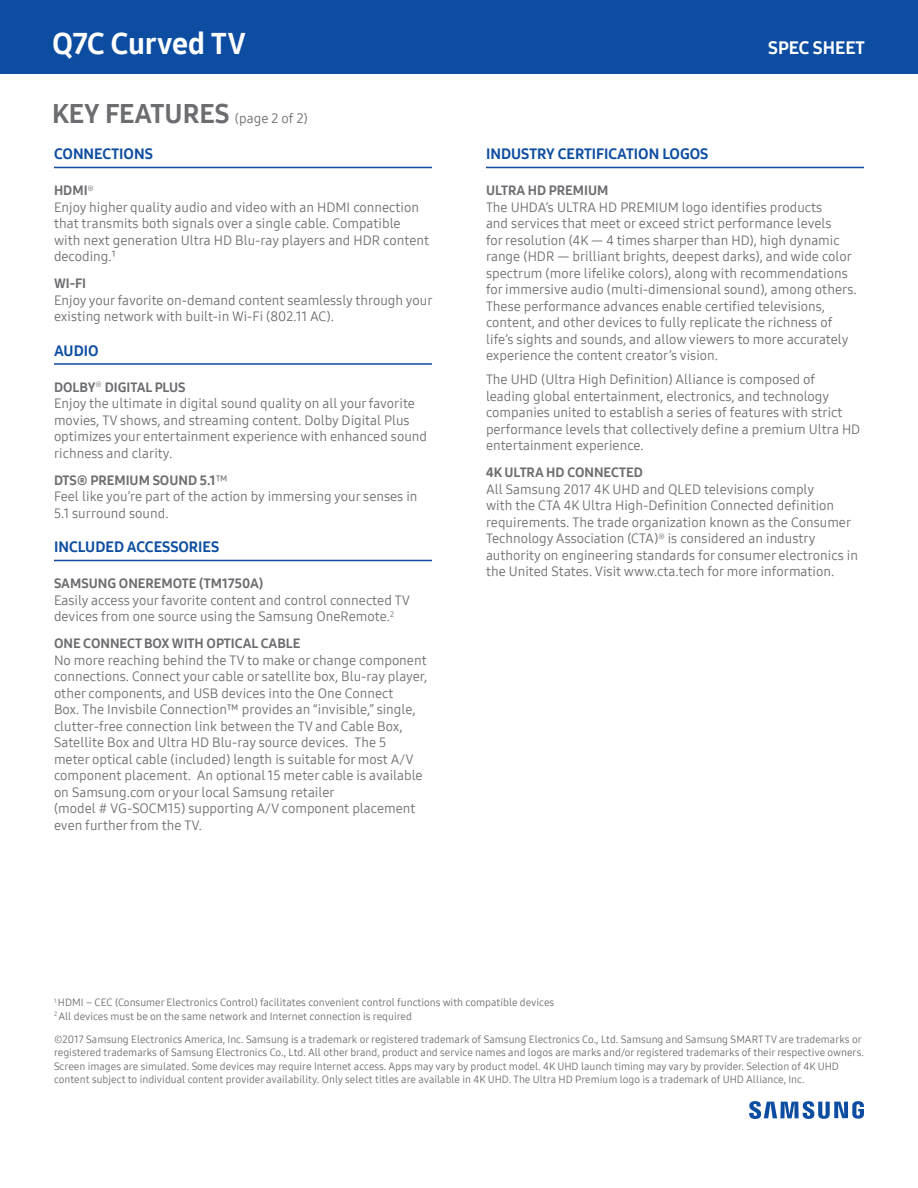
<style>
.page{position:relative;width:918px;height:1188px;background:#fff}
.page>*{position:absolute;margin:0;border:0;box-sizing:border-box;transform-origin:0 0}
.t1{font:30px "Samsung One 800";letter-spacing:-.01em;color:#fff}
.t2{font:27px "Samsung One 800";color:#6c6d70}
.t3{font:18px "Samsung One 800";color:#fff}
.t4{font:15px "Samsung One 800";color:#0d4da1}
.t5{font:13.5px/16.5px "Samsung One 400";color:#6c6d70}
.t6{font:13.5px "Samsung One 800";color:#6c6d70}
.t7{font:10.5px/13.5px "Samsung One 400";color:#6c6d70}
.s1{font-family:"Samsung One 400";font-size:13.5px}
.s2{font-family:"Samsung One 400"}
</style>
<div class="page">
<div style="left:0;top:0;width:918px;height:74px;background:#0d4da1"></div>
<svg style="left:749px;top:1101px;width:115px;height:18px"></svg>
<hr style="left:54px;top:167px;width:378px;height:1px;background:#0d4da1">
<hr style="left:54px;top:363px;width:378px;height:2px;background:#0d4da1">
<hr style="left:54px;top:560px;width:378px;height:1px;background:#0d4da1">
<hr style="left:486px;top:167px;width:378px;height:1px;background:#0d4da1">
<h1 class="t1" style="left:52px;top:23px;width:195px">Q7C Curved TV</h1>
<h2 class="t2" style="left:52px;top:95px;width:257px">KEY FEATURES <span class="s1">(page 2 of 2)</span></h2>
<p class="t4" style="left:54px;top:144px;width:101px">CONNECTIONS</p>
<p class="t6" style="left:54px;top:181px;width:42px">HDMI<sup>®</sup></p>
<p class="t5" style="left:54px;top:199px;width:377px">Enjoy higher quality audio and video with an HDMI connection that transmits both signals over a single cable. Compatible with next generation Ultra HD Blu-ray players and HDR content decoding.¹</p>
<p class="t6" style="left:54px;top:274px;width:34px">WI-FI</p>
<p class="t5" style="left:54px;top:292px;width:380px">Enjoy your favorite on-demand content seamlessly through your existing network with built-in Wi-Fi (802.11 AC).</p>
<p class="t4" style="left:54px;top:340px;width:46px">AUDIO</p>
<p class="t6" style="left:54px;top:378px;width:133px">DOLBY<sup>®</sup> DIGITAL PLUS</p>
<p class="t5" style="left:54px;top:395px;width:375px">Enjoy the ultimate in digital sound quality on all your favorite movies, TV shows, and streaming content. Dolby Digital Plus optimizes your entertainment experience with enhanced sound richness and clarity.</p>
<p class="t6" style="left:54px;top:471px;width:175px">DTS® PREMIUM SOUND 5.1<span class="s2">™</span></p>
<p class="t5" style="left:54px;top:488px;width:365px">Feel like you’re part of the action by immersing your senses in<br>5.1 surround sound.</p>
<p class="t4" style="left:54px;top:537px;width:167px">INCLUDED ACCESSORIES</p>
<p class="t6" style="left:54px;top:574px;width:211px">SAMSUNG ONEREMOTE (TM1750A)</p>
<p class="t5" style="left:54px;top:592px;width:358px">Easily access your favorite content and control connected TV devices from one source using the Samsung OneRemote.<sup>2</sup></p>
<p class="t6" style="left:54px;top:634px;width:248px">ONE CONNECT BOX WITH OPTICAL CABLE</p>
<p class="t5" style="left:54px;top:652px;width:375px">No more reaching behind the TV to make or change component connections. Connect your cable or satellite box, Blu-ray player, other components, and USB devices into the One Connect<br>Box. The Invisbile Connection™ provides an “invisible,” single, clutter-free connection link between the TV and Cable Box, Satellite Box and Ultra HD Blu-ray source devices. The 5<br>meter optical cable (included) length is suitable for most A/V component placement. An optional 15 meter cable is available on Samsung.com or your local Samsung retailer</p>
<p class="t5" style="left:54px;top:800px;width:363px">(model # VG-SOCM15) supporting A/V component placement even further from the TV.</p>
<h3 class="t3" style="left:768px;top:36px;width:98px">SPEC SHEET</h3>
<p class="t4" style="left:486px;top:144px;width:224px">INDUSTRY CERTIFICATION LOGOS</p>
<p class="t6" style="left:486px;top:181px;width:124px">ULTRA HD PREMIUM</p>
<p class="t5" style="left:486px;top:199px;width:338px">The UHDA’s ULTRA HD PREMIUM logo identifies products</p>
<p class="t5" style="left:486px;top:215px;width:347px">and services that meet or exceed strict performance levels</p>
<p class="t5" style="left:486px;top:232px;width:355px">for resolution (4K — 4 times sharper than HD), high dynamic</p>
<p class="t5" style="left:486px;top:248px;width:368px">range (HDR — brilliant brights, deepest darks), and wide color</p>
<p class="t5" style="left:486px;top:265px;width:363px">spectrum (more lifelike colors), along with recommendations</p>
<p class="t5" style="left:486px;top:281px;width:372px">for immersive audio (multi-dimensional sound), among others.</p>
<p class="t5" style="left:486px;top:298px;width:340px">These performance advances enable certified televisions,</p>
<p class="t5" style="left:486px;top:314px;width:348px">content, and other devices to fully replicate the richness of</p>
<p class="t5" style="left:486px;top:331px;width:364px">life’s sights and sounds, and allow viewers to more accurately</p>
<p class="t5" style="left:486px;top:347px;width:234px">experience the content creator’s vision.</p>
<p class="t5" style="left:486px;top:371px;width:331px">The UHD (Ultra High Definition) Alliance is composed of</p>
<p class="t5" style="left:486px;top:388px;width:345px">leading global entertainment, electronics, and technology</p>
<p class="t5" style="left:486px;top:404px;width:358px">companies united to establish a series of features with strict</p>
<p class="t5" style="left:486px;top:421px;width:376px">performance levels that collectively define a premium Ultra HD</p>
<p class="t5" style="left:486px;top:437px;width:159px">entertainment experience.</p>
<p class="t6" style="left:486px;top:463px;width:158px">4K ULTRA HD CONNECTED</p>
<p class="t5" style="left:486px;top:481px;width:330px">All Samsung 2017 4K UHD and QLED televisions comply</p>
<p class="t5" style="left:486px;top:497px;width:350px">with the CTA 4K Ultra High-Definition Connected definition</p>
<p class="t5" style="left:486px;top:514px;width:367px">requirements. The trade organization known as the Consumer</p>
<p class="t5" style="left:486px;top:530px;width:331px">Technology Association (CTA)<sup>®</sup> is considered an industry</p>
<p class="t5" style="left:486px;top:547px;width:374px">authority on engineering standards for consumer electronics in</p>
<p class="t5" style="left:486px;top:563px;width:350px">the United States. Visit www.cta.tech for more information.</p>
<p class="t7" style="left:54px;top:996px;width:502px"><sup>1</sup> HDMI – CEC (Consumer Electronics Control) facilitates convenient control functions with compatible devices</p>
<p class="t7" style="left:54px;top:1009px;width:360px"><sup>2</sup> All devices must be on the same network and Internet connection is required</p>
<p class="t7" style="left:54px;top:1032px;width:811px">©2017 Samsung Electronics America, Inc. Samsung is a trademark or registered trademark of Samsung Electronics Co., Ltd. Samsung and Samsung SMART TV are trademarks or registered trademarks of Samsung Electronics Co., Ltd. All other brand, product and service names and logos are marks and/or registered trademarks of their respective owners.<br>Screen images are simulated. Some devices may require Internet access. Apps may vary by product model. 4K UHD launch timing may vary by provider. Selection of 4K UHD content subject to individual content provider availability. Only select titles are available in 4K UHD. The Ultra HD Premium logo is a trademark of UHD Alliance, Inc.</p>
</div>
